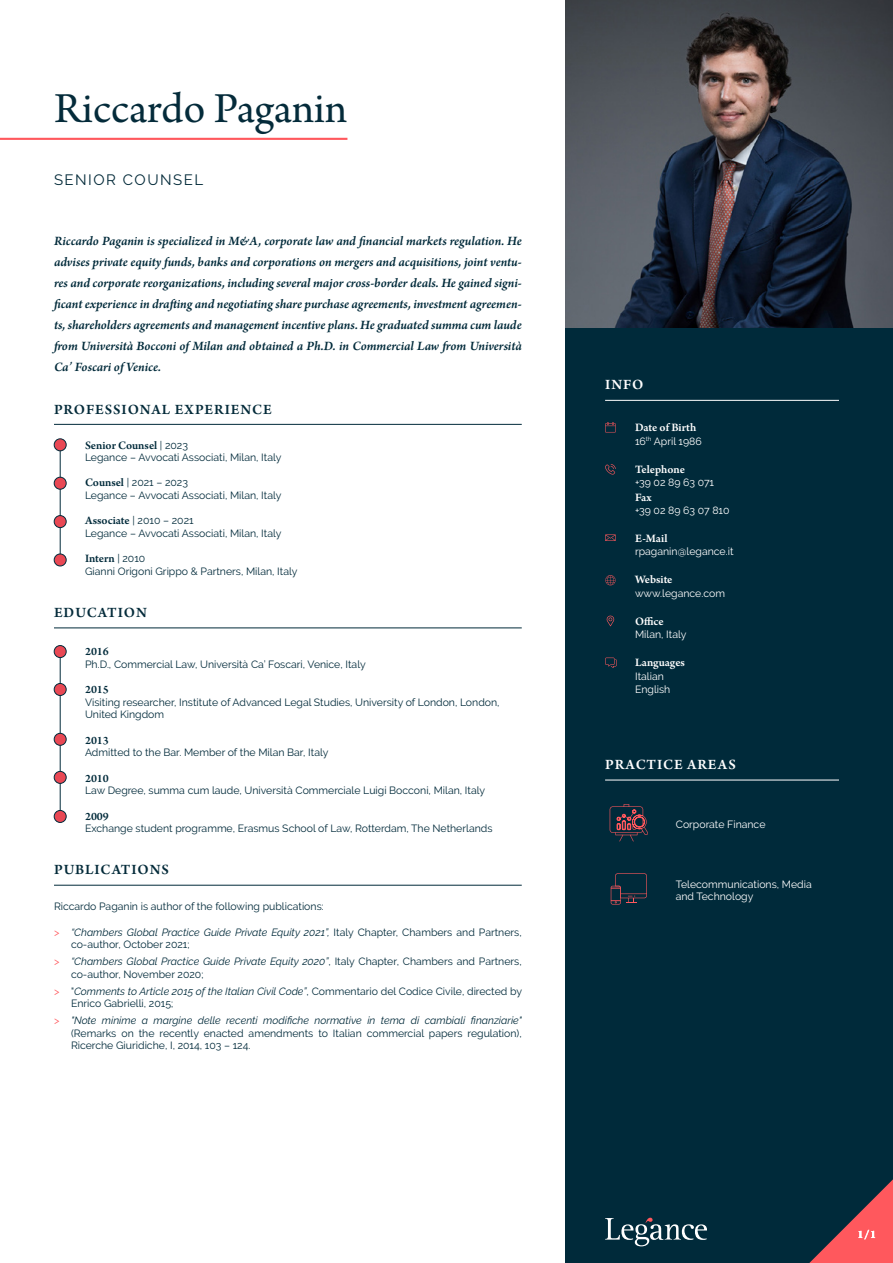
<style>
.page{position:relative;width:893px;height:1263px;background:#fff}
.page>*{position:absolute;margin:0;border:0;box-sizing:border-box;transform-origin:0 0}
.t1{font:45px "Arno Pro";letter-spacing:-.005em;color:#042b3a}
.t2{font:600 15px "Arno Pro";letter-spacing:.06em;color:#042b3a}
.t3{font:600 15px "Arno Pro";letter-spacing:.06em;color:#fff}
.t4{font:15px "Raleway";letter-spacing:.1em;color:#042b3a}
.t5{font:italic 600 13.5px/21px "Arno Pro";letter-spacing:-.005em;color:#002a3a;text-align:justify}
.t6{font:600 12px "Arno Pro";letter-spacing:-.005em;color:#fff}
.t7{font:600 12px "Arno Pro";color:#002a3a}
.t8{font:10.5px/12.6px "Raleway";color:#002a3a}
.t9{font:10.5px/13.5px "Raleway";color:#fff}
.s1{font-family:"Raleway";font-weight:400;font-size:10.5px}
.s2{font-family:"Arno Pro";font-weight:600;font-size:12px}
.s3{color:#ff585d}
.s4{font-style:italic}
</style>
<div class="page">
<div style="left:566px;top:306px;width:327px;height:957px;background:#002a3a"></div>
<svg style="left:605px;top:1218px;width:102px;height:28px"></svg>
<svg style="left:809px;top:1179px;width:84px;height:84px"></svg>
<hr style="left:60px;top:445px;width:1px;height:115px;background:#002a3a">
<hr style="left:54px;top:424px;width:468px;height:1px;background:#002a3a">
<img style="left:566px;top:0;width:327px;height:327px">
<hr style="left:605px;top:400px;width:234px;height:1px;background:#fff">
<hr style="left:605px;top:780px;width:234px;height:1px;background:#fff">
<hr style="left:0;top:138px;width:347px;height:2px;background:#ff585d">
<hr style="left:54px;top:628px;width:468px;height:1px;background:#002a3a">
<hr style="left:60px;top:651px;width:1px;height:165px;background:#002a3a">
<div style="left:54px;top:645px;width:12px;height:12px;background:#e94854;border-radius:50%"></div>
<div style="left:54px;top:645px;width:12px;height:13px;border:1px solid #002a3a;border-radius:50%"></div>
<div style="left:54px;top:683px;width:12px;height:12px;background:#e94854;border-radius:50%"></div>
<div style="left:54px;top:683px;width:12px;height:13px;border:1px solid #002a3a;border-radius:50%"></div>
<div style="left:54px;top:733px;width:12px;height:12px;background:#e94854;border-radius:50%"></div>
<div style="left:54px;top:733px;width:12px;height:12px;border:1px solid #002a3a;border-radius:50%"></div>
<div style="left:54px;top:810px;width:12px;height:12px;background:#e94854;border-radius:50%"></div>
<div style="left:54px;top:810px;width:12px;height:13px;border:1px solid #002a3a;border-radius:50%"></div>
<div style="left:54px;top:771px;width:12px;height:12px;background:#e94854;border-radius:50%"></div>
<div style="left:54px;top:771px;width:12px;height:12px;border:1px solid #002a3a;border-radius:50%"></div>
<div style="left:54px;top:439px;width:12px;height:12px;background:#e94854;border-radius:50%"></div>
<div style="left:54px;top:439px;width:12px;height:12px;border:1px solid #002a3a;border-radius:50%"></div>
<div style="left:54px;top:477px;width:12px;height:12px;background:#e94854;border-radius:50%"></div>
<div style="left:54px;top:477px;width:12px;height:12px;border:1px solid #002a3a;border-radius:50%"></div>
<div style="left:54px;top:516px;width:12px;height:12px;background:#e94854;border-radius:50%"></div>
<div style="left:54px;top:515px;width:12px;height:13px;border:1px solid #002a3a;border-radius:50%"></div>
<div style="left:54px;top:554px;width:12px;height:12px;background:#e94854;border-radius:50%"></div>
<div style="left:54px;top:554px;width:12px;height:12px;border:1px solid #002a3a;border-radius:50%"></div>
<hr style="left:54px;top:885px;width:468px;height:1px;background:#002a3a">
<svg style="left:610px;top:804px;width:38px;height:37px"></svg>
<svg style="left:607px;top:616px;width:7px;height:10px"></svg>
<svg style="left:605px;top:534px;width:11px;height:7px"></svg>
<svg style="left:605px;top:464px;width:11px;height:11px"></svg>
<svg style="left:605px;top:575px;width:11px;height:10px"></svg>
<svg style="left:605px;top:422px;width:11px;height:10px"></svg>
<svg style="left:605px;top:658px;width:12px;height:10px"></svg>
<svg style="left:611px;top:873px;width:36px;height:31px"></svg>
<h1 class="t1" style="left:54px;top:83px;width:295px">Riccardo Paganin</h1>
<h2 class="t4" style="left:54px;top:171px;width:151px">SENIOR COUNSEL</h2>
<p class="t5" style="left:54px;top:231px;width:469px">Riccardo Paganin is specialized in M&amp;A, corporate law and financial markets regulation. He advises private equity funds, banks and corporations on mergers and acquisitions, joint ventu&shy;res and corporate reorganizations, including several major cross-border deals. He gained signi&shy;ficant experience in drafting and negotiating share purchase agreements, investment agreemen&shy;ts, shareholders agreements and management incentive plans. He graduated summa cum laude from Università Bocconi of Milan and obtained a Ph.D. in Commercial Law from Università Ca’ Foscari of Venice.</p>
<h2 class="t2" style="left:54px;top:400px;width:219px">PROFESSIONAL EXPERIENCE</h2>
<p class="t7" style="left:85px;top:438px;width:104px">Senior Counsel <span class="s1">| 2023</span></p>
<p class="t8" style="left:85px;top:451px;width:198px">Legance – Avvocati Associati, Milan, Italy</p>
<p class="t8" style="left:85px;top:476px;width:198px"><span class="s2">Counsel</span> | 2021 – 2023<br>Legance – Avvocati Associati, Milan, Italy</p>
<p class="t8" style="left:85px;top:514px;width:198px"><span class="s2">Associate</span> | 2010 – 2021<br>Legance – Avvocati Associati, Milan, Italy</p>
<p class="t7" style="left:85px;top:552px;width:62px">Intern <span class="s1">| 2010</span></p>
<p class="t8" style="left:85px;top:565px;width:214px">Gianni Origoni Grippo &amp; Partners, Milan, Italy</p>
<h2 class="t2" style="left:54px;top:604px;width:94px">EDUCATION</h2>
<p class="t7" style="left:85px;top:645px;width:25px">2016</p>
<p class="t8" style="left:85px;top:658px;width:282px">Ph.D., Commercial Law, Università Ca’ Foscari, Venice, Italy</p>
<p class="t7" style="left:85px;top:683px;width:25px">2015</p>
<p class="t8" style="left:85px;top:696px;width:416px">Visiting researcher, Institute of Advanced Legal Studies, University of London, London,<br>United Kingdom</p>
<p class="t7" style="left:85px;top:733px;width:25px">2013</p>
<p class="t8" style="left:85px;top:746px;width:245px">Admitted to the Bar. Member of the Milan Bar, Italy</p>
<p class="t7" style="left:85px;top:771px;width:25px">2010</p>
<p class="t8" style="left:85px;top:784px;width:402px">Law Degree, summa cum laude, Università Commerciale Luigi Bocconi, Milan, Italy</p>
<p class="t7" style="left:85px;top:809px;width:25px">2009</p>
<p class="t8" style="left:85px;top:822px;width:409px">Exchange student programme, Erasmus School of Law, Rotterdam, The Netherlands</p>
<h2 class="t2" style="left:54px;top:861px;width:116px">PUBLICATIONS</h2>
<p class="t8" style="left:54px;top:900px;width:271px">Riccardo Paganin is author of the following publications:</p>
<p class="t8" style="left:71px;top:926px;width:452px;text-indent:-17px"><span class="s3">&gt;</span> <span class="s4">“Chambers Global Practice Guide Private Equity 2021”,</span> Italy Chapter, Chambers and Partners, co-author, October 2021;</p>
<p class="t8" style="left:71px;top:955px;width:452px;text-indent:-17px"><span class="s3">&gt;</span> <span class="s4">“Chambers Global Practice Guide Private Equity 2020”</span>, Italy Chapter, Chambers and Partners, co-author, November 2020;</p>
<p class="t8" style="left:71px;top:985px;width:453px;text-indent:-17px"><span class="s3">&gt;</span> "<span class="s4">Comments to Article 2015 of the Italian Civil Code”</span>, Commentario del Codice Civile, directed by<br>Enrico Gabrielli, 2015;</p>
<p class="t8" style="left:71px;top:1014px;width:452px;text-align:justify;text-indent:-17px"><span class="s3">&gt;</span> <span class="s4">"Note minime a margine delle recenti modifiche normative in tema di cambiali finanziarie" </span>(Remarks on the recently enacted amendments to Italian commercial papers regulation), Ricerche Giuridiche, I, 2014, 103 – 124.</p>
<h2 class="t3" style="left:605px;top:376px;width:40px">INFO</h2>
<p class="t6" style="left:635px;top:421px;width:63px">Date of Birth</p>
<p class="t9" style="left:635px;top:434px;width:68px">16<sup>th</sup> April 1986</p>
<p class="t6" style="left:635px;top:462px;width:51px">Telephone</p>
<p class="t9" style="left:635px;top:476px;width:81px">+39 02 89 63 071</p>
<p class="t6" style="left:635px;top:490px;width:18px">Fax</p>
<p class="t9" style="left:635px;top:504px;width:96px">+39 02 89 63 07 810</p>
<p class="t6" style="left:635px;top:531px;width:34px">E-Mail</p>
<p class="t9" style="left:635px;top:545px;width:100px">rpaganin@legance.it</p>
<p class="t6" style="left:635px;top:573px;width:39px">Website</p>
<p class="t9" style="left:635px;top:586px;width:91px">www.legance.com</p>
<p class="t6" style="left:635px;top:614px;width:30px">Office</p>
<p class="t9" style="left:635px;top:628px;width:53px">Milan, Italy</p>
<p class="t6" style="left:635px;top:656px;width:51px">Languages</p>
<p class="t9" style="left:635px;top:669px;width:37px">Italian<br>English</p>
<h2 class="t3" style="left:605px;top:756px;width:132px">PRACTICE AREAS</h2>
<p class="t9" style="left:676px;top:817px;width:91px">Corporate Finance</p>
<p class="t9" style="left:676px;top:877px;width:137px;line-height:12.6px">Telecommunications, Media and Technology</p>
<p class="t6" style="left:857px;top:1228px;width:20px">1/1</p>
</div>
